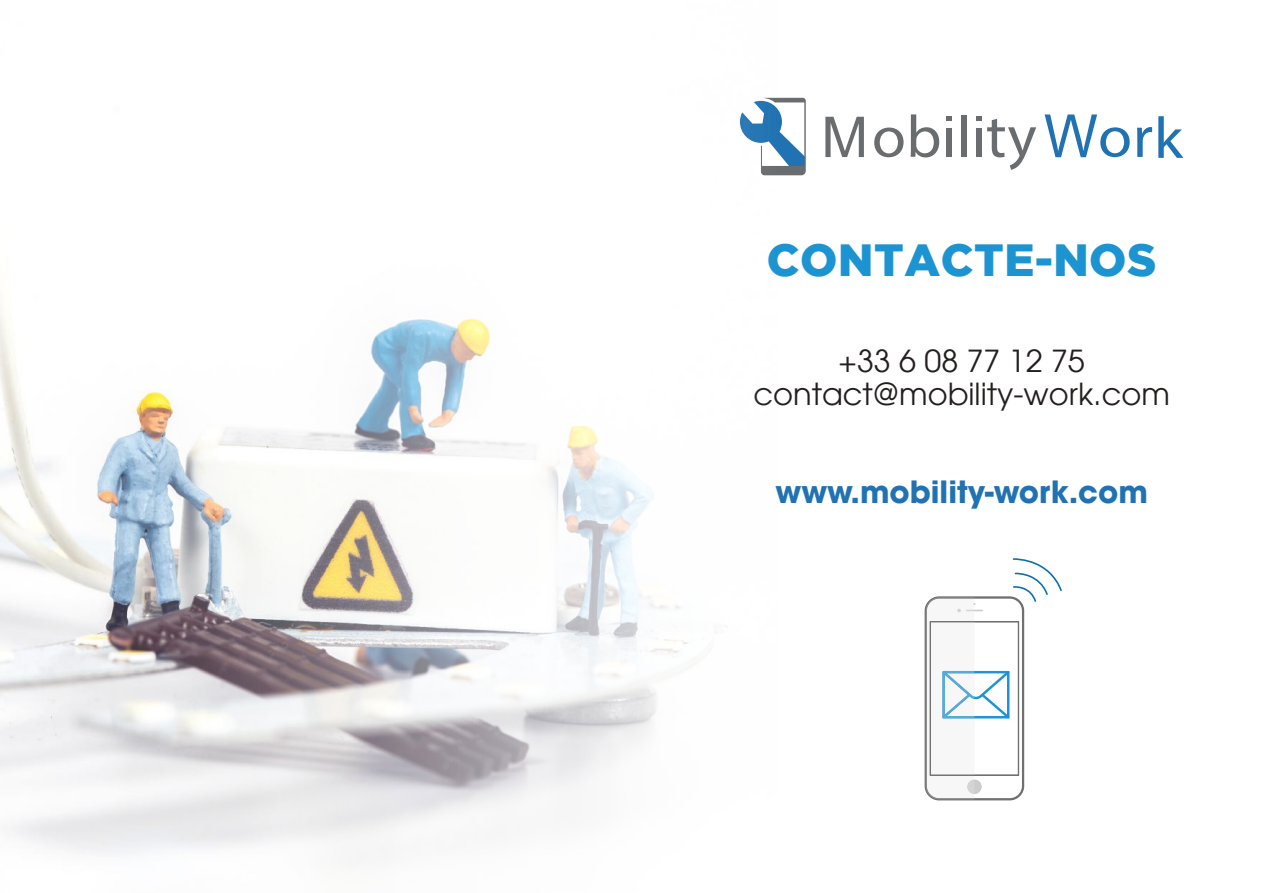
<style>
.page{position:relative;width:1263px;height:893px;background:#fff}
.page>*{position:absolute;margin:0;border:0;box-sizing:border-box;transform-origin:0 0}
.t1{font:900 45px "Gotham";letter-spacing:.015em;color:#1c94d1}
.t2{font:30.45px/32.7px "Avant Garde LT";color:#241f1f;text-align:center}
.t3{font:700 30.45px "Avant Garde LT";color:#2072b2}
</style>
<div class="page">
<svg style="left:782px;top:98px;width:24px;height:77px"></svg>
<svg style="left:874px;top:128px;width:29px;height:29px"></svg>
<svg style="left:911px;top:114px;width:28px;height:43px"></svg>
<div style="left:946px;top:128px;width:6px;height:29px;background:#6a6d70"></div>
<svg style="left:946px;top:116px;width:6px;height:4px"></svg>
<div style="left:961px;top:115px;width:5px;height:42px;background:#6a6d70"></div>
<svg style="left:976px;top:116px;width:60px;height:54px"></svg>
<svg style="left:825px;top:117px;width:39px;height:40px"></svg>
<svg style="left:1045px;top:114px;width:85px;height:43px"></svg>
<svg style="left:1137px;top:127px;width:15px;height:30px"></svg>
<svg style="left:1158px;top:116px;width:25px;height:42px"></svg>
<img style="left:0;top:97px;width:782px;height:757px">
<svg style="left:925px;top:558px;width:137px;height:242px"></svg>
<h1 class="t1" style="left:767px;top:234px;width:391px">CONTACTE-NOS</h1>
<p class="t2" style="left:753px;top:345px;width:418px">+33 6 08 77 12 75 contact@mobility-work.com</p>
<p class="t3" style="left:775px;top:472px;width:374px">www.mobility-work.com</p>
</div>
